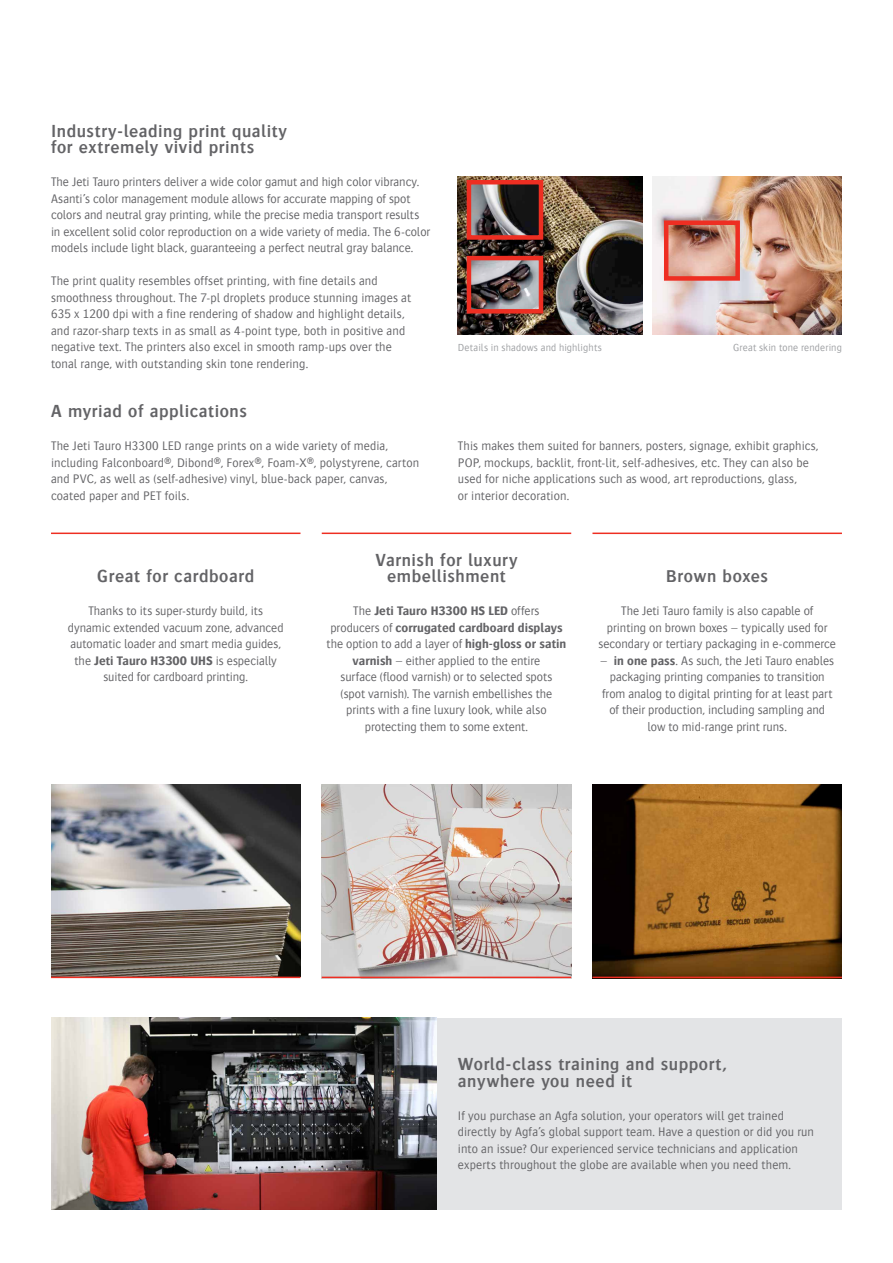
<style>
.page{position:relative;width:893px;height:1263px;background:#fff}
.page>*{position:absolute;margin:0;border:0;box-sizing:border-box;transform-origin:0 0}
.Body_meerdere_kolomm{font:600 18px/16.5px "Bosis For Agfa";letter-spacing:.03em;color:#636366}
.Body{font:300 12.75px/16.5px "Bosis For Agfa";letter-spacing:.005em;color:#636366}
.t1{font:300 10.5px "Bosis For Agfa";letter-spacing:.015em;color:#9d9fa2}
.s1{font-weight:700}
</style>
<div class="page">
<img style="left:51px;top:784px;width:249px;height:192px">
<img style="left:592px;top:784px;width:250px;height:193px">
<img style="left:322px;top:784px;width:249px;height:193px">
<div style="left:51px;top:1018px;width:791px;height:191px;background:#e3e4e6"></div>
<img style="left:458px;top:176px;width:184px;height:159px">
<img style="left:472px;top:185px;width:66px;height:50px">
<div style="left:467px;top:180px;width:76px;height:60px;border:4px solid #ee2e22"></div>
<img style="left:472px;top:261px;width:66px;height:48px">
<div style="left:467px;top:256px;width:76px;height:58px;border:4px solid #ee2e22"></div>
<img style="left:653px;top:176px;width:189px;height:159px">
<img style="left:669px;top:225px;width:66px;height:51px">
<div style="left:664px;top:220px;width:76px;height:61px;border:4px solid #ee2e22"></div>
<img style="left:51px;top:1018px;width:386px;height:191px">
<hr style="left:51px;top:533px;width:249px;height:1px;background:#ee2e22">
<hr style="left:51px;top:977px;width:249px;height:1px;background:#ee2e22">
<hr style="left:322px;top:533px;width:249px;height:1px;background:#ee2e22">
<hr style="left:322px;top:977px;width:249px;height:1px;background:#ee2e22">
<hr style="left:592px;top:533px;width:250px;height:1px;background:#ee2e22">
<hr style="left:592px;top:977px;width:250px;height:1px;background:#ee2e22">
<h4 class="Body_meerdere_kolomm" style="left:51px;top:122px;width:238px">Industry-leading print quality for extremely vivid prints</h4>
<p class="Body" style="left:51px;top:173px;width:381px">The Jeti Tauro printers deliver a wide color gamut and high color vibrancy.<br>Asanti’s color management module allows for accurate mapping of spot colors and neutral gray printing, while the precise media transport results in excellent solid color reproduction on a wide variety of media. The 6-color models include light black, guaranteeing a perfect neutral gray balance.</p>
<p class="Body" style="left:51px;top:272px;width:362px">The print quality resembles offset printing, with fine details and smoothness throughout. The 7-pl droplets produce stunning images at 635 x 1200 dpi with a fine rendering of shadow and highlight details, and razor-sharp texts in as small as 4-point type, both in positive and negative text. The printers also excel in smooth ramp-ups over the tonal range, with outstanding skin tone rendering.</p>
<h4 class="Body_meerdere_kolomm" style="left:51px;top:402px;width:198px">A myriad of applications</h4>
<p class="Body" style="left:51px;top:437px;width:370px">The Jeti Tauro H3300 LED range prints on a wide variety of media, including Falconboard®, Dibond®, Forex®, Foam-X®, polystyrene, carton and PVC, as well as (self-adhesive) vinyl, blue-back paper, canvas, coated paper and PET foils.</p>
<p class="t1" style="left:458px;top:342px;width:145px">Details in shadows and highlights</p>
<p class="t1" style="left:733px;top:342px;width:110px">Great skin tone rendering</p>
<p class="Body" style="left:458px;top:437px;width:362px">This makes them suited for banners, posters, signage, exhibit graphics, POP, mockups, backlit, front-lit, self-adhesives, etc. They can also be used for niche applications such as wood, art reproductions, glass,<br>or interior decoration.</p>
<h4 class="Body_meerdere_kolomm" style="left:97px;top:567px;width:159px">Great for cardboard</h4>
<p class="Body" style="left:68px;top:602px;width:217px;text-align:center">Thanks to its super-sturdy build, its dynamic extended vacuum zone, advanced automatic loader and smart media guides, the <span class="s1">Jeti Tauro H3300 UHS</span> is especially suited for cardboard printing.</p>
<h4 class="Body_meerdere_kolomm" style="left:375px;top:551px;width:144px;text-align:center">Varnish for luxury embellishment</h4>
<p class="Body" style="left:327px;top:602px;width:241px;text-align:center">The <span class="s1">Jeti Tauro H3300 HS LED</span> offers<br>producers of <span class="s1">corrugated cardboard displays </span>the option to add a layer of <span class="s1">high-gloss or satin varnish</span> – either applied to the entire<br>surface (flood varnish) or to selected spots<br>(spot varnish). The varnish embellishes the prints with a fine luxury look, while also protecting them to some extent.</p>
<h4 class="Body_meerdere_kolomm" style="left:666px;top:567px;width:103px">Brown boxes</h4>
<p class="Body" style="left:598px;top:602px;width:239px;text-align:center">The Jeti Tauro family is also capable of<br>printing on brown boxes – typically used for secondary or tertiary packaging in e-commerce</p>
<p class="Body" style="left:600px;top:652px;width:236px;text-align:center">– <span class="s1">in one pass</span>. As such, the Jeti Tauro enables packaging printing companies to transition from analog to digital printing for at least part of their production, including sampling and low to mid-range print runs.</p>
<p class="Body_meerdere_kolomm" style="left:458px;top:1056px;width:270px">World-class training and support,</p>
<p class="Body_meerdere_kolomm" style="left:458px;top:1072px;width:176px">anywhere you need it</p>
<p class="Body" style="left:458px;top:1107px;width:358px">If you purchase an Agfa solution, your operators will get trained directly by Agfa’s global support team. Have a question or did you run into an issue? Our experienced service technicians and application experts throughout the globe are available when you need them.</p>
</div>
